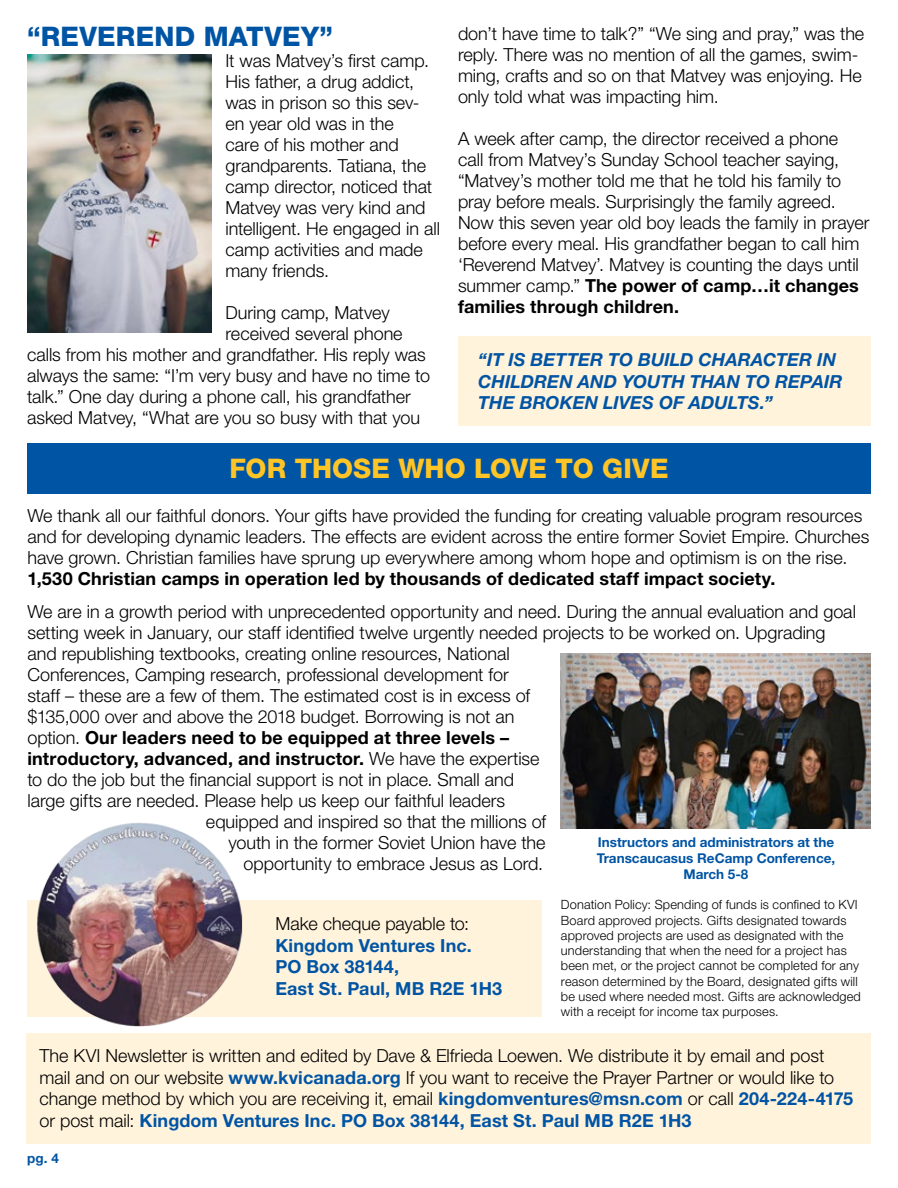
<style>
.page{position:relative;width:898px;height:1188px;background:#fff}
.page>*{position:absolute;margin:0;border:0;box-sizing:border-box;transform-origin:0 0}
.t1{font:800 27px "Helvetica Neue LT Std";letter-spacing:.005em;color:#ffc425}
.t2{font:800 27px "Helvetica Neue LT Std";letter-spacing:.01em;color:#0054a4}
.t3{font:300 18px/21px "Helvetica Neue LT Std";color:#000}
.t4{font:700 18px "Helvetica Neue LT Std";letter-spacing:.01em;color:#000}
.t5{font:italic 700 18px/21.6px "Helvetica Neue LT Std";color:#0054a4}
.t6{font:700 18px/21.6px "Helvetica Neue LT Std";letter-spacing:.005em;color:#0054a4}
.t7{font:700 13.5px/16.2px "Helvetica Neue LT Std";color:#0054a4;text-align:center}
.t8{font:300 12.75px/15.3px "Helvetica Neue LT Std";letter-spacing:.015em;color:#000}
.s1{font-weight:700}
.s2{font-weight:300}
.s3{font-weight:700;color:#0054a4}
</style>
<div class="page">
<div style="left:458px;top:336px;width:413px;height:90px;background:#fff3dc"></div>
<img style="left:27px;top:55px;width:185px;height:277px">
<div style="left:27px;top:900px;width:514px;height:117px;background:#fff3dc"></div>
<div style="left:27px;top:1033px;width:844px;height:110px;background:#fff3dc"></div>
<div style="left:27px;top:443px;width:844px;height:51px;background:#0054a4"></div>
<img style="left:37px;top:822px;width:205px;height:205px">
<img style="left:561px;top:653px;width:310px;height:175px">
<p class="t2" style="left:27px;top:21px;width:308px">“REVEREND MATVEY”</p>
<p class="t3" style="left:225px;top:50px;width:216px">It was Matvey’s first camp.<br>His father, a drug addict, was in prison so this sev&shy;en year old was in the<br>care of his mother and grandparents. Tatiana, the camp director, noticed that<br>Matvey was very kind and intelligent. He engaged in all camp activities and made many friends.</p>
<p class="t3" style="left:225px;top:302px;width:166px">During camp, Matvey</p>
<p class="t3" style="left:225px;top:323px;width:179px">received several phone</p>
<p class="t3" style="left:27px;top:344px;width:400px">calls from his mother and grandfather. His reply was</p>
<p class="t3" style="left:27px;top:365px;width:404px">always the same: “I’m very busy and have no time to</p>
<p class="t3" style="left:27px;top:386px;width:385px">talk.” One day during a phone call, his grandfather</p>
<p class="t3" style="left:27px;top:407px;width:395px">asked Matvey, “What are you so busy with that you</p>
<p class="t3" style="left:458px;top:23px;width:408px">don’t have time to talk?” “We sing and pray,” was the reply. There was no mention of all the games, swim&shy;ming, crafts and so on that Matvey was enjoying. He only told what was impacting him.</p>
<p class="t3" style="left:458px;top:128px;width:413px">A week after camp, the director received a phone<br>call from Matvey’s Sunday School teacher saying, “Matvey’s mother told me that he told his family to pray before meals. Surprisingly the family agreed.<br>Now this seven year old boy leads the family in prayer before every meal. His grandfather began to call him ‘Reverend Matvey’. Matvey is counting the days until summer camp.” <span class="s1">The power of camp…it changes families through children.</span></p>
<p class="t5" style="left:478px;top:348px;width:366px">“IT IS BETTER TO BUILD CHARACTER IN<br>CHILDREN AND YOUTH THAN TO REPAIR<br>THE BROKEN LIVES OF ADULTS.”</p>
<p class="t1" style="left:229px;top:452px;width:440px">FOR THOSE WHO LOVE TO GIVE</p>
<p class="t3" style="left:27px;top:505px;width:843px">We thank all our faithful donors. Your gifts have provided the funding for creating valuable program resources and for developing dynamic leaders. The effects are evident across the entire former Soviet Empire. Churches have grown. Christian families have sprung up everywhere among whom hope and optimism is on the rise.<br><span class="s1">1,530 Christian camps in operation led by thousands of dedicated staff impact society.</span></p>
<p class="t3" style="left:27px;top:601px;width:830px">We are in a growth period with unprecedented opportunity and need. During the annual evaluation and goal</p>
<p class="t3" style="left:27px;top:622px;width:799px">setting week in January, our staff identified twelve urgently needed projects to be worked on. Upgrading</p>
<p class="t3" style="left:27px;top:643px;width:484px">and republishing textbooks, creating online resources, National</p>
<p class="t3" style="left:27px;top:664px;width:483px">Conferences, Camping research, professional development for</p>
<p class="t3" style="left:27px;top:685px;width:504px">staff – these are a few of them. The estimated cost is in excess of</p>
<p class="t3" style="left:27px;top:706px;width:489px">$135,000 over and above the 2018 budget. Borrowing is not an</p>
<p class="t4" style="left:27px;top:727px;width:483px"><span class="s2">option.</span> Our leaders need to be equipped at three levels –</p>
<p class="t4" style="left:27px;top:748px;width:514px">introductory, advanced, and instructor. <span class="s2">We have the expertise</span></p>
<p class="t3" style="left:27px;top:769px;width:488px">to do the job but the financial support is not in place. Small and</p>
<p class="t3" style="left:27px;top:790px;width:479px">large gifts are needed. Please help us keep our faithful leaders</p>
<p class="t3" style="left:206px;top:811px;width:342px">equipped and inspired so that the millions of</p>
<p class="t3" style="left:228px;top:832px;width:318px">youth in the former Soviet Union have the</p>
<p class="t3" style="left:243px;top:853px;width:301px">opportunity to embrace Jesus as Lord.</p>
<p class="t7" style="left:597px;top:833px;width:240px">Instructors and administrators at the<br>Transcaucasus ReCamp Conference,<br>March 5-8</p>
<p class="t8" style="left:561px;top:897px;width:301px">Donation Policy: Spending of funds is confined to KVI Board approved projects. Gifts designated towards approved projects are used as designated with the understanding that when the need for a project has been met, or the project cannot be completed for any reason determined by the Board, designated gifts will be used where needed most. Gifts are acknowledged with a receipt for income tax purposes.</p>
<p class="t3" style="left:275px;top:913px;width:195px">Make cheque payable to:</p>
<p class="t6" style="left:275px;top:934px;width:228px">Kingdom Ventures Inc.<br>PO Box 38144,<br>East St. Paul, MB R2E 1H3</p>
<p class="t3" style="left:39px;top:1045px;width:815px;line-height:21.6px">The KVI Newsletter is written and edited by Dave &amp; Elfrieda Loewen. We distribute it by email and post mail and on our website <span class="s3">www.kvicanada.org</span> If you want to receive the Prayer Partner or would like to change method by which you are receiving it, email <span class="s3">kingdomventures@msn.com</span> or call <span class="s3">204-224-4175 </span>or post mail: <span class="s3">Kingdom Ventures Inc. PO Box 38144, East St. Paul MB R2E 1H3</span></p>
<p class="t7" style="left:27px;top:1150px;width:33px">pg. 4</p>
</div>
